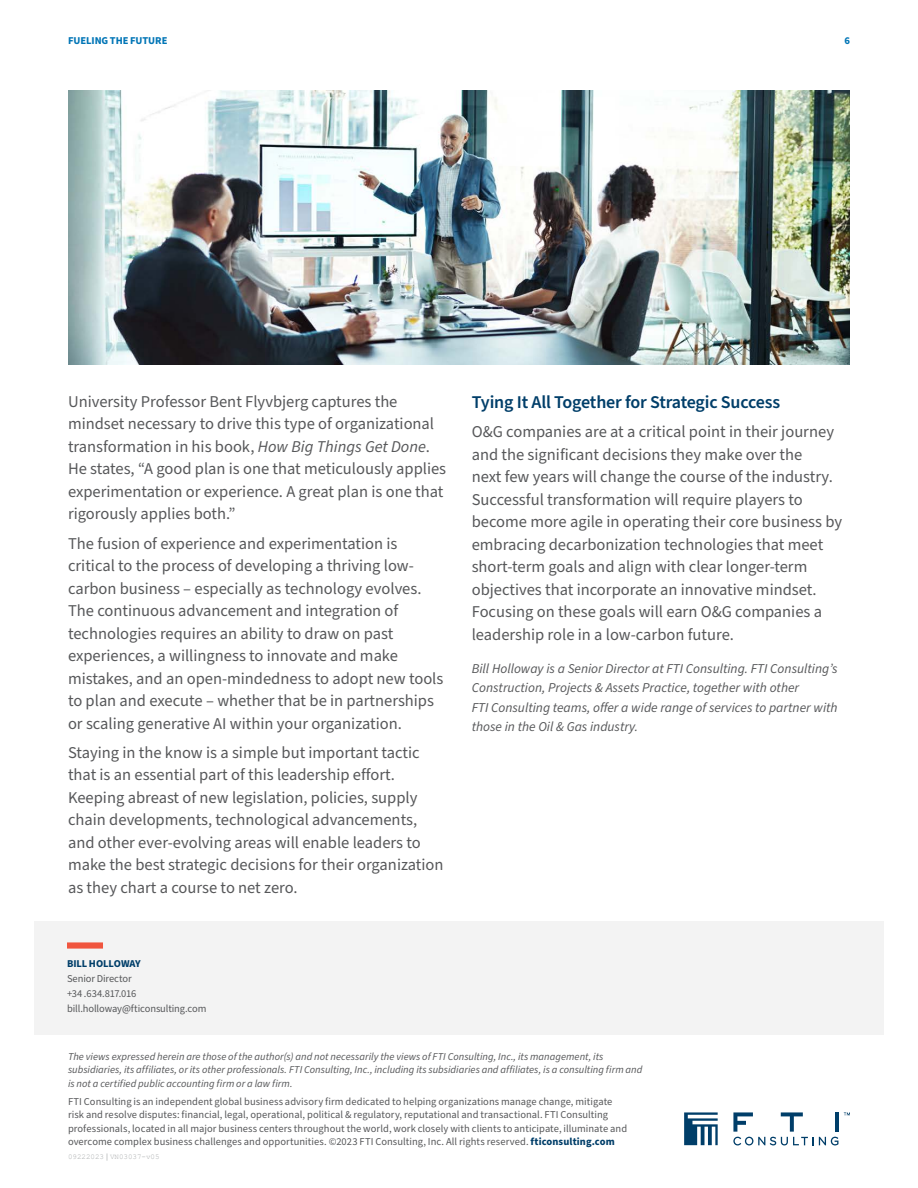
<style>
.page{position:relative;width:918px;height:1188px;background:#fff}
.page>*{position:absolute;margin:0;border:0;box-sizing:border-box;transform-origin:0 0}
.Subhead_L1_-_MAIN{font:600 18px "Source Sans Pro";letter-spacing:-.01em;color:#003e69}
.Body_Copy{font:16.5px/22.5px "Source Sans Pro";color:#57585a}
.Publishing_Note{font:italic 13.5px/19.5px "Source Sans Pro";color:#57585a}
.Contacts_Name-Nest{font:10.5px/15px "Source Sans Pro";letter-spacing:.005em;color:#57585a}
.t1{font:italic 10.5px/13.5px "Source Sans Pro";letter-spacing:.005em;color:#57585a}
.t2{font:700 10.5px "Source Sans Pro";letter-spacing:-.005em;color:#0075b6}
.s1{font-style:italic}
.s2{font-weight:700;color:#003e69}
</style>
<div class="page">
<img style="left:68px;top:90px;width:782px;height:274px">
<div style="left:34px;top:921px;width:850px;height:114px;background:#f3f3f3"></div>
<svg style="left:67px;top:942px;width:36px;height:7px"></svg>
<svg style="left:684px;top:1112px;width:34px;height:33px"></svg>
<svg style="left:844px;top:1112px;width:6px;height:3px"></svg>
<hr style="left:835px;top:1112px;width:4px;height:20px;background:#003e69">
<svg style="left:733px;top:1112px;width:105px;height:33px"></svg>
<p class="t2" style="left:68px;top:33px;width:101px">Fueling the Future</p>
<p class="t2" style="left:844px;top:33px;width:7px">6</p>
<p class="Body_Copy" style="left:68px;top:391px;width:380px">University Professor Bent Flyvbjerg captures the mindset necessary to drive this type of organizational transformation in his book, <span class="s1">How Big Things Get Done</span>.<br>He states, “A good plan is one that meticulously applies experimentation or experience. A great plan is one that rigorously applies both.”</p>
<p class="Body_Copy" style="left:68px;top:532px;width:377px">The fusion of experience and experimentation is critical to the process of developing a thriving low&shy;carbon business – especially as technology evolves.<br>The continuous advancement and integration of technologies requires an ability to draw on past experiences, a willingness to innovate and make mistakes, and an open-mindedness to adopt new tools to plan and execute – whether that be in partnerships or scaling generative AI within your organization.</p>
<p class="Body_Copy" style="left:68px;top:742px;width:377px">Staying in the know is a simple but important tactic that is an essential part of this leadership effort.<br>Keeping abreast of new legislation, policies, supply chain developments, technological advancements, and other ever-evolving areas will enable leaders to make the best strategic decisions for their organization as they chart a course to net zero.</p>
<p class="Contacts_Name-Nest" style="left:67px;top:956px;width:141px"><span class="s2">BILL HOLLOWAY<br></span>Senior Director<br>+34 .634.817.016 bill.holloway@fticonsulting.com</p>
<p class="Subhead_L1_-_MAIN" style="left:472px;top:390px;width:310px">Tying It All Together for Strategic Success</p>
<p class="Body_Copy" style="left:472px;top:421px;width:372px">O&amp;G companies are at a critical point in their journey and the significant decisions they make over the<br>next few years will change the course of the industry.<br>Successful transformation will require players to become more agile in operating their core business by embracing decarbonization technologies that meet short-term goals and align with clear longer-term objectives that incorporate an innovative mindset.<br>Focusing on these goals will earn O&amp;G companies a leadership role in a low-carbon future.</p>
<p class="Publishing_Note" style="left:472px;top:659px;width:367px">Bill Holloway is a Senior Director at FTI Consulting. FTI Consulting’s Construction, Projects &amp; Assets Practice, together with other<br>FTI Consulting teams, offer a wide range of services to partner with those in the Oil &amp; Gas industry.</p>
<p class="t1" style="left:68px;top:1050px;width:576px">The views expressed herein are those of the author(s) and not necessarily the views of FTI Consulting, Inc., its management, its subsidiaries, its affiliates, or its other professionals. FTI Consulting, Inc., including its subsidiaries and affiliates, is a consulting firm and is not a certified public accounting firm or a law firm.</p>
<p class="Contacts_Name-Nest" style="left:68px;top:1095px;width:561px;line-height:13.5px">FTI Consulting is an independent global business advisory firm dedicated to helping organizations manage change, mitigate risk and resolve disputes: financial, legal, operational, political &amp; regulatory, reputational and transactional. FTI Consulting professionals, located in all major business centers throughout the world, work closely with clients to anticipate, illuminate and overcome complex business challenges and opportunities. ©2023 FTI Consulting, Inc. All rights reserved. <span class="s2">fticonsulting.com</span></p>
</div>
